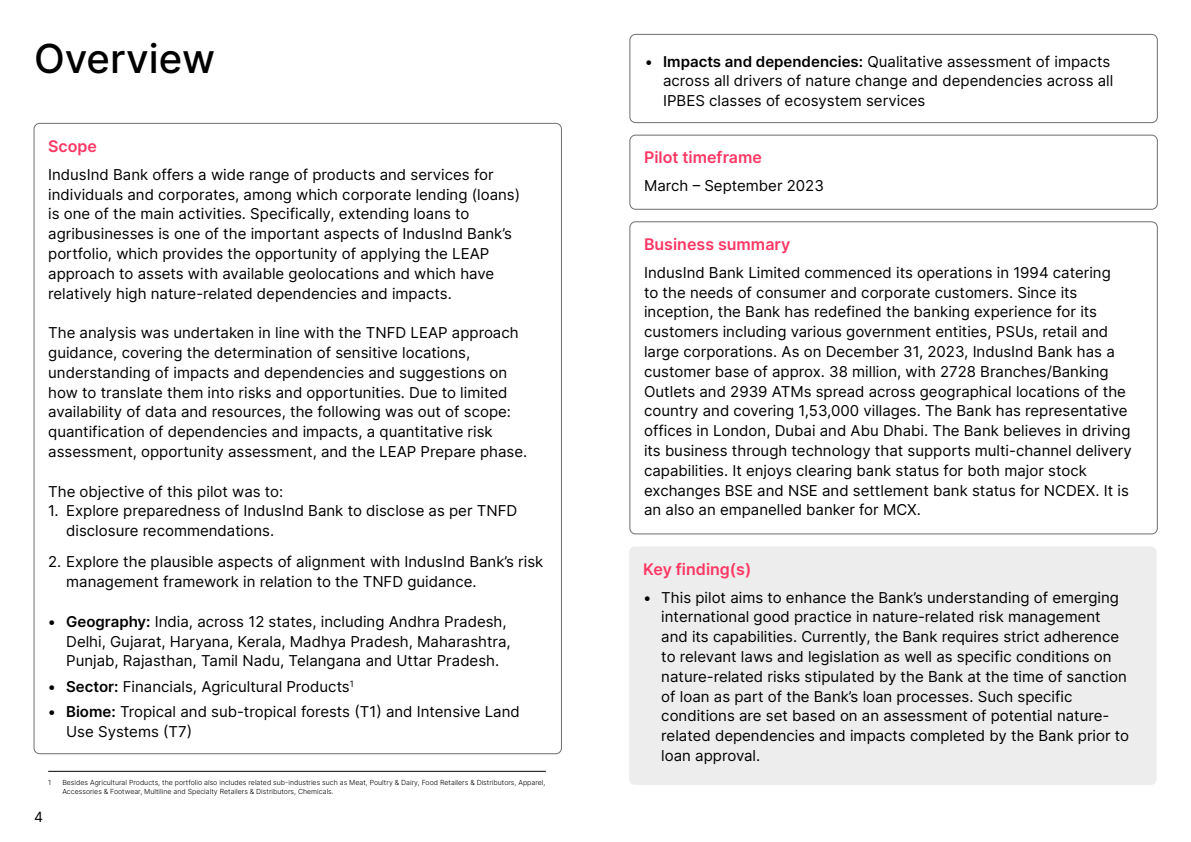
<style>
.page{position:relative;width:1191px;height:842px;background:#fff}
.page>*{position:absolute;margin:0;border:0;box-sizing:border-box;transform-origin:0 0}
.t1{font:500 40px "Inter";color:#000}
.t2{font:600 16px "Inter";color:#ff3764}
.t3{font:15px/19.8px "Inter";color:#000}
.t4{font:14px "Inter";color:#000}
.t5{font:300 7px/8.4px "Inter";color:#000}
.s1{font-weight:600}
</style>
<div class="page">
<hr style="left:48px;top:771px;width:498px;height:1px;background:#000">
<div style="left:629px;top:34px;width:528px;height:89px;border:1px solid #706f6f;border-radius:6px"></div>
<div style="left:629px;top:221px;width:528px;height:313px;border:1px solid #706f6f;border-radius:6px"></div>
<div style="left:629px;top:135px;width:528px;height:75px;border:1px solid #706f6f;border-radius:6px"></div>
<div style="left:629px;top:546px;width:527px;height:239px;background:#ededed;border-radius:6px"></div>
<h1 class="t1" style="left:34px;top:29px;width:183px">Overview</h1>
<p class="t2" style="left:48px;top:134px;width:50px">Scope</p>
<p class="t3" style="left:48px;top:164px;width:473px">IndusInd Bank offers a wide range of products and services for individuals and corporates, among which corporate lending (loans) is one of the main activities. Specifically, extending loans to agribusinesses is one of the important aspects of IndusInd Bank’s portfolio, which provides the opportunity of applying the LEAP approach to assets with available geolocations and which have relatively high nature-related dependencies and impacts.</p>
<p class="t3" style="left:48px;top:322px;width:480px">The analysis was undertaken in line with the TNFD LEAP approach guidance, covering the determination of sensitive locations, understanding of impacts and dependencies and suggestions on how to translate them into risks and opportunities. Due to limited availability of data and resources, the following was out of scope: quantification of dependencies and impacts, a quantitative risk assessment, opportunity assessment, and the LEAP Prepare phase.</p>
<p class="t3" style="left:48px;top:481px;width:237px">The objective of this pilot was to:</p>
<p class="t3" style="left:66px;top:501px;width:452px;text-indent:-18px">1. Explore preparedness of IndusInd Bank to disclose as per TNFD disclosure recommendations.</p>
<p class="t3" style="left:66px;top:552px;width:478px;text-indent:-18px">2. Explore the plausible aspects of alignment with IndusInd Bank’s risk management framework in relation to the TNFD guidance.</p>
<p class="t3" style="left:66px;top:611px;width:446px;text-indent:-18px"><span class="s1">• Geography:</span> India, across 12 states, including Andhra Pradesh,<br>Delhi, Gujarat, Haryana, Kerala, Madhya Pradesh, Maharashtra,<br>Punjab, Rajasthan, Tamil Nadu, Telangana and Uttar Pradesh.</p>
<p class="t3" style="left:48px;top:676px;width:307px"><span class="s1">• Sector:</span> Financials, Agricultural Products<sup>1</sup></p>
<p class="t3" style="left:66px;top:702px;width:455px;text-indent:-18px"><span class="s1">• Biome:</span> Tropical and sub-tropical forests (T1) and Intensive Land<br>Use Systems (T7)</p>
<p class="t5" style="left:48px;top:778px;width:5px">1</p>
<p class="t5" style="left:62px;top:778px;width:484px">Besides Agricultural Products, the portfolio also includes related sub-industries such as Meat, Poultry &amp; Dairy, Food Retailers &amp; Distributors, Apparel,<br>Accessories &amp; Footwear, Multiline and Specialty Retailers &amp; Distributors, Chemicals.</p>
<p class="t4" style="left:34px;top:806px;width:10px">4</p>
<p class="t3" style="left:663px;top:51px;width:452px;text-indent:-18px"><span class="s1">• Impacts and dependencies:</span> Qualitative assessment of impacts across all drivers of nature change and dependencies across all<br>IPBES classes of ecosystem services</p>
<p class="t2" style="left:644px;top:146px;width:119px">Pilot timeframe</p>
<p class="t3" style="left:644px;top:175px;width:181px">March – September 2023</p>
<p class="t2" style="left:644px;top:233px;width:148px">Business summary</p>
<p class="t3" style="left:644px;top:262px;width:489px">IndusInd Bank Limited commenced its operations in 1994 catering<br>to the needs of consumer and corporate customers. Since its inception, the Bank has redefined the banking experience for its customers including various government entities, PSUs, retail and large corporations. As on December 31, 2023, IndusInd Bank has a customer base of approx. 38 million, with 2728 Branches/Banking Outlets and 2939 ATMs spread across geographical locations of the country and covering 1,53,000 villages. The Bank has representative offices in London, Dubai and Abu Dhabi. The Bank believes in driving its business through technology that supports multi-channel delivery capabilities. It enjoys clearing bank status for both major stock exchanges BSE and NSE and settlement bank status for NCDEX. It is an also an empanelled banker for MCX.</p>
<p class="t2" style="left:643px;top:557px;width:109px">Key finding(s)</p>
<p class="t3" style="left:661px;top:587px;width:469px;text-indent:-18px">• This pilot aims to enhance the Bank’s understanding of emerging international good practice in nature-related risk management and its capabilities. Currently, the Bank requires strict adherence to relevant laws and legislation as well as specific conditions on nature-related risks stipulated by the Bank at the time of sanction of loan as part of the Bank’s loan processes. Such specific conditions are set based on an assessment of potential nature&shy;related dependencies and impacts completed by the Bank prior to loan approval.</p>
</div>
